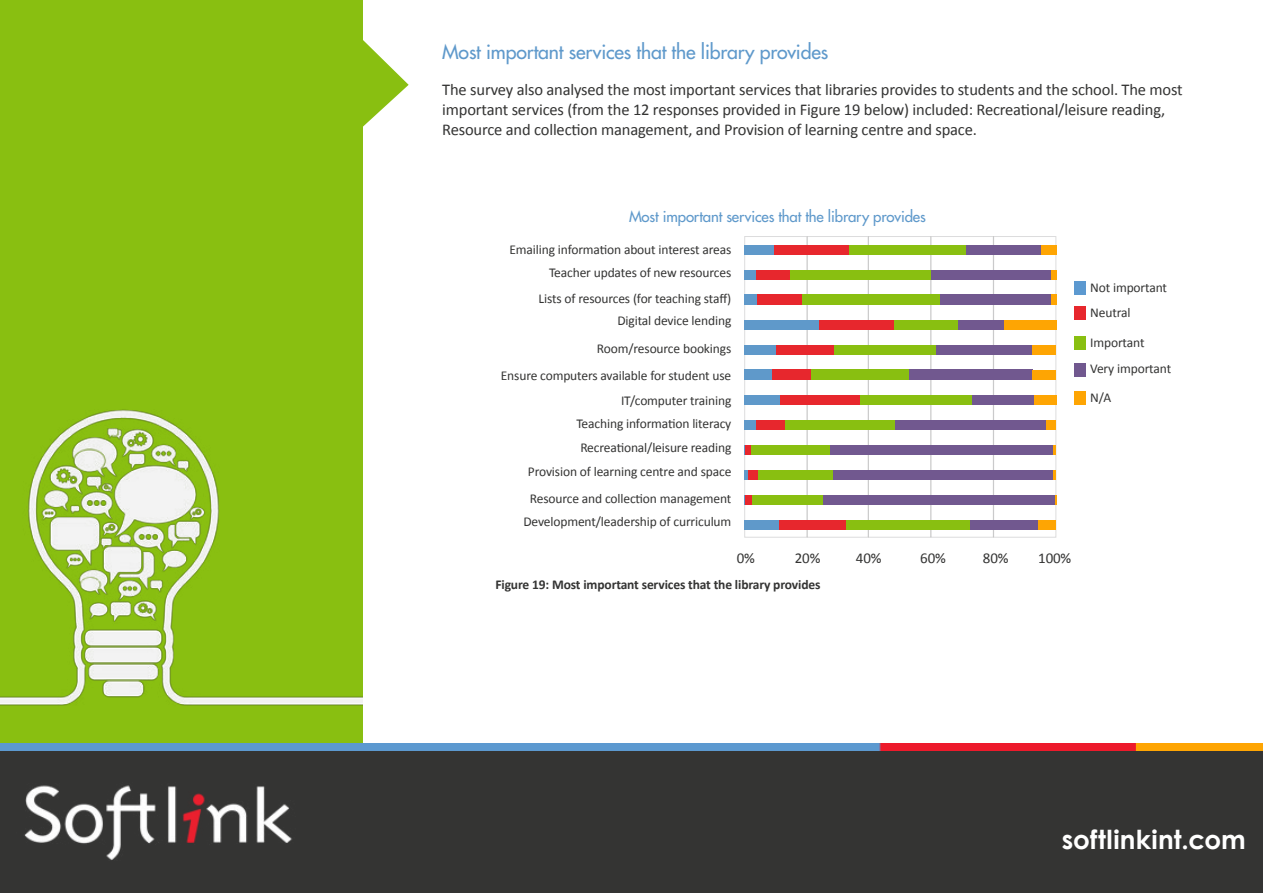
<style>
.page{position:relative;width:1263px;height:893px;background:#fff}
.page>*{position:absolute;margin:0;border:0;box-sizing:border-box;transform-origin:0 0}
.Red_bullet_diagram_t{font:700 26.25px "Century Gothic";letter-spacing:.01em;color:#fff}
.Disclaimer{font:19.5px "Futura";letter-spacing:-.01em;color:#5f99cb}
.t1{font:16.5px/19.8px "Calibri";letter-spacing:-.01em;color:#343433}
.Disclaimer-2{font:15px "Futura";letter-spacing:-.01em;color:#5f99cb}
.t2{font:15px "Calibri";letter-spacing:-.01em;color:#343433}
.t3{font:13.5px "Calibri";letter-spacing:-.01em;color:#343433}
.t4{font:700 13.5px "Calibri";letter-spacing:-.01em;color:#343433}
</style>
<div class="page">
<div style="left:0;top:0;width:362px;height:793px;background:#89bf11"></div>
<svg style="left:362px;top:39px;width:47px;height:90px"></svg>
<img style="left:0;top:409px;width:362px;height:297px">
<div style="left:0;top:750px;width:1263px;height:143px;background:#343433"></div>
<img style="left:17px;top:773px;width:281px;height:87px">
<img style="left:0;top:743px;width:1263px;height:7px">
<div style="left:744px;top:520px;width:35px;height:10px;background:#5f99ca"></div>
<svg style="left:744px;top:470px;width:3px;height:9px"></svg>
<div style="left:744px;top:420px;width:12px;height:10px;background:#5f99ca"></div>
<div style="left:744px;top:395px;width:36px;height:10px;background:#5f99ca"></div>
<div style="left:744px;top:370px;width:28px;height:10px;background:#5f99ca"></div>
<div style="left:744px;top:345px;width:32px;height:10px;background:#5f99ca"></div>
<div style="left:744px;top:320px;width:76px;height:10px;background:#5f99ca"></div>
<div style="left:744px;top:295px;width:13px;height:10px;background:#5f99ca"></div>
<div style="left:744px;top:270px;width:12px;height:10px;background:#5f99ca"></div>
<div style="left:744px;top:245px;width:30px;height:10px;background:#5f99ca"></div>
<div style="left:774px;top:245px;width:76px;height:10px;background:#e7272d"></div>
<div style="left:756px;top:270px;width:34px;height:10px;background:#e7272d"></div>
<div style="left:757px;top:295px;width:45px;height:10px;background:#e7272d"></div>
<div style="left:820px;top:320px;width:74px;height:10px;background:#e7272d"></div>
<div style="left:776px;top:345px;width:58px;height:10px;background:#e7272d"></div>
<div style="left:772px;top:370px;width:40px;height:10px;background:#e7272d"></div>
<div style="left:780px;top:395px;width:80px;height:10px;background:#e7272d"></div>
<div style="left:756px;top:420px;width:29px;height:10px;background:#e7272d"></div>
<div style="left:745px;top:445px;width:7px;height:10px;background:#e7272d"></div>
<div style="left:747px;top:470px;width:11px;height:9px;background:#e7272d"></div>
<div style="left:745px;top:495px;width:7px;height:10px;background:#e7272d"></div>
<div style="left:779px;top:520px;width:67px;height:10px;background:#e7272d"></div>
<div style="left:850px;top:245px;width:116px;height:10px;background:#89bf11"></div>
<div style="left:790px;top:270px;width:141px;height:10px;background:#89bf11"></div>
<div style="left:802px;top:295px;width:138px;height:10px;background:#89bf11"></div>
<div style="left:894px;top:320px;width:64px;height:10px;background:#89bf11"></div>
<div style="left:834px;top:345px;width:102px;height:10px;background:#89bf11"></div>
<div style="left:812px;top:370px;width:97px;height:10px;background:#89bf11"></div>
<div style="left:860px;top:395px;width:113px;height:10px;background:#89bf11"></div>
<div style="left:785px;top:420px;width:110px;height:10px;background:#89bf11"></div>
<div style="left:752px;top:445px;width:78px;height:10px;background:#89bf11"></div>
<div style="left:758px;top:470px;width:75px;height:9px;background:#89bf11"></div>
<div style="left:752px;top:495px;width:71px;height:10px;background:#89bf11"></div>
<div style="left:846px;top:520px;width:124px;height:10px;background:#89bf11"></div>
<div style="left:966px;top:245px;width:75px;height:10px;background:#71588f"></div>
<div style="left:931px;top:270px;width:120px;height:10px;background:#71588f"></div>
<div style="left:940px;top:295px;width:111px;height:10px;background:#71588f"></div>
<div style="left:958px;top:320px;width:46px;height:10px;background:#71588f"></div>
<div style="left:936px;top:345px;width:96px;height:10px;background:#71588f"></div>
<div style="left:909px;top:370px;width:123px;height:10px;background:#71588f"></div>
<div style="left:973px;top:395px;width:61px;height:10px;background:#71588f"></div>
<div style="left:895px;top:420px;width:151px;height:10px;background:#71588f"></div>
<div style="left:830px;top:445px;width:223px;height:10px;background:#71588f"></div>
<div style="left:833px;top:470px;width:220px;height:9px;background:#71588f"></div>
<div style="left:823px;top:495px;width:232px;height:10px;background:#71588f"></div>
<div style="left:970px;top:520px;width:68px;height:10px;background:#71588f"></div>
<div style="left:1041px;top:245px;width:15px;height:10px;background:#fea503"></div>
<div style="left:1051px;top:270px;width:5px;height:10px;background:#fea503"></div>
<div style="left:1051px;top:295px;width:5px;height:10px;background:#fea503"></div>
<div style="left:1004px;top:320px;width:52px;height:10px;background:#fea503"></div>
<div style="left:1032px;top:345px;width:24px;height:10px;background:#fea503"></div>
<div style="left:1032px;top:370px;width:24px;height:10px;background:#fea503"></div>
<div style="left:1034px;top:395px;width:22px;height:10px;background:#fea503"></div>
<div style="left:1046px;top:420px;width:10px;height:10px;background:#fea503"></div>
<svg style="left:1053px;top:445px;width:3px;height:10px"></svg>
<svg style="left:1053px;top:470px;width:3px;height:9px"></svg>
<div style="left:1038px;top:520px;width:18px;height:10px;background:#fea503"></div>
<div style="left:1074px;top:363px;width:11px;height:13px;background:#71588f"></div>
<div style="left:1074px;top:336px;width:11px;height:14px;background:#89bf11"></div>
<div style="left:1074px;top:307px;width:11px;height:13px;background:#e7272d"></div>
<div style="left:1074px;top:281px;width:11px;height:14px;background:#5c99d0"></div>
<div style="left:1074px;top:391px;width:11px;height:14px;background:#fea503"></div>
<p class="Disclaimer" style="left:442px;top:40px;width:387px">Most important services that the library provides</p>
<p class="t1" style="left:442px;top:80px;width:742px">The survey also analysed the most important services that libraries provides to students and the school. The most important services (from the 12 responses provided in Figure 19 below) included: Recreational/leisure reading,<br>Resource and collection management, and Provision of learning centre and space.</p>
<p class="Disclaimer-2" style="left:629px;top:207px;width:298px">Most important services that the library provides</p>
<p class="t3" style="left:509px;top:240px;width:223px">Emailing information about interest areas</p>
<p class="t3" style="left:549px;top:263px;width:184px">Teacher updates of new resources</p>
<p class="t3" style="left:538px;top:289px;width:194px">Lists of resources (for teaching staff)</p>
<p class="t3" style="left:617px;top:311px;width:115px">Digital device lending</p>
<p class="t3" style="left:597px;top:340px;width:136px">Room/resource bookings</p>
<p class="t3" style="left:501px;top:366px;width:232px">Ensure computers available for student use</p>
<p class="t3" style="left:621px;top:391px;width:112px">IT/computer training</p>
<p class="t3" style="left:576px;top:414px;width:156px">Teaching information literacy</p>
<p class="t3" style="left:580px;top:438px;width:153px">Recreational/leisure reading</p>
<p class="t3" style="left:528px;top:462px;width:205px">Provision of learning centre and space</p>
<p class="t3" style="left:530px;top:489px;width:203px">Resource and collection management</p>
<p class="t3" style="left:523px;top:513px;width:209px">Development/leadership of curriculum</p>
<p class="t2" style="left:737px;top:547px;width:20px">0%</p>
<p class="t2" style="left:795px;top:547px;width:27px">20%</p>
<p class="t2" style="left:856px;top:547px;width:27px">40%</p>
<p class="t2" style="left:920px;top:547px;width:27px">60%</p>
<p class="t2" style="left:983px;top:547px;width:27px">80%</p>
<p class="t4" style="left:495px;top:575px;width:327px">Figure 19: Most important services that the library provides</p>
<p class="t3" style="left:1090px;top:278px;width:78px">Not important</p>
<p class="t3" style="left:1090px;top:303px;width:42px">Neutral</p>
<p class="t3" style="left:1090px;top:333px;width:56px">Important</p>
<p class="t3" style="left:1090px;top:359px;width:82px">Very important</p>
<p class="t3" style="left:1090px;top:388px;width:23px">N/A</p>
<p class="t2" style="left:1038px;top:547px;width:35px">100%</p>
<p class="Red_bullet_diagram_t" style="left:1062px;top:819px;width:186px">softlinkint.com</p>
</div>
